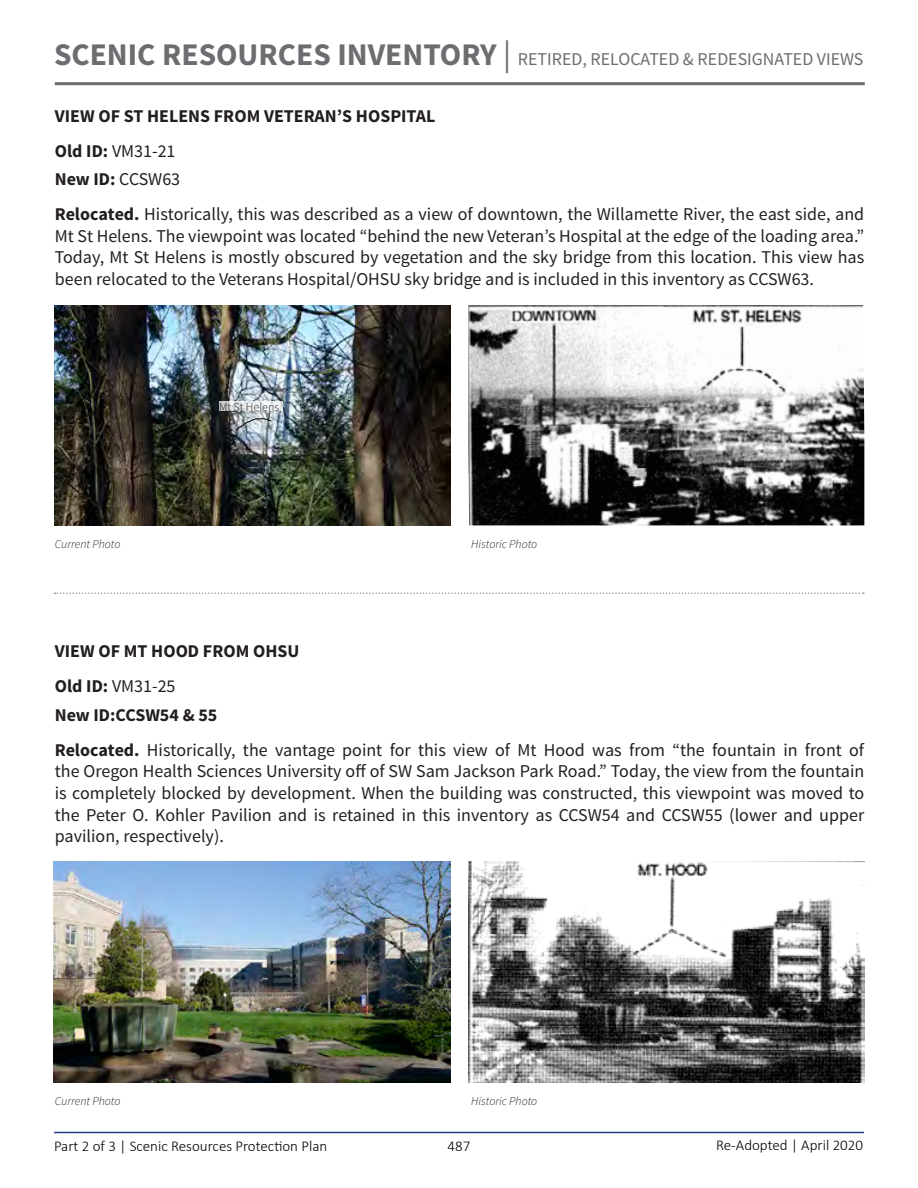
<style>
.page{position:relative;width:918px;height:1188px;background:#fff}
.page>*{position:absolute;margin:0;border:0;box-sizing:border-box;transform-origin:0 0}
.Body_Field_Fill_-_SS{font:18px/21.6px "Source Sans Pro";color:#231f20;text-align:justify}
.Body_Field_Fill_-_SS-2{font:700 18px "Source Sans Pro";color:#231f20}
.t1{font:18px "Source Sans Pro";color:#6c6d70}
.t2{font:300 15px "Calibri";color:#000}
.t3{font:italic 300 12px "Source Sans Pro";color:#231f20}
.Calibri_8_light{font:300 12px "Source Sans Pro";color:#231f20}
.s1{font-weight:700;font-size:31.5px}
.s2{font-size:33px}
.s3{font-weight:700}
.s4{font-weight:400}
</style>
<div class="page">
<hr style="left:54px;top:1132px;width:810px;height:1px;background:#253f8e">
<hr style="left:55px;top:82px;width:810px;height:3px;background:#6c6d70">
<img style="left:54px;top:862px;width:396px;height:220px">
<img style="left:468px;top:305px;width:396px;height:220px">
<img style="left:468px;top:862px;width:396px;height:220px">
<svg style="left:54px;top:592px;width:810px;height:2px"></svg>
<img style="left:54px;top:305px;width:396px;height:220px">
<svg style="left:219px;top:402px;width:63px;height:9px"></svg>
<svg style="left:235px;top:418px;width:37px;height:13px"></svg>
<p class="t1" style="left:54px;top:47px;width:811px"><span class="s1">SCENIC RESOURCES INVENTORY</span> <span class="s2">|</span> RETIRED, RELOCATED &amp; REDESIGNATED VIEWS</p>
<p class="Body_Field_Fill_-_SS-2" style="left:55px;top:104px;width:382px">VIEW OF ST HELENS FROM VETERAN’S HOSPITAL</p>
<p class="Body_Field_Fill_-_SS" style="left:55px;top:140px;width:122px"><span class="s3">Old ID:</span> VM31-21</p>
<p class="Body_Field_Fill_-_SS-2" style="left:55px;top:167px;width:127px">New ID: <span class="s4">CCSW63</span></p>
<p class="Body_Field_Fill_-_SS" style="left:55px;top:204px;width:811px"><span class="s3">Relocated.</span> Historically, this was described as a view of downtown, the Willamette River, the east side, and Mt St Helens. The viewpoint was located “behind the new Veteran’s Hospital at the edge of the loading area.” Today, Mt St Helens is mostly obscured by vegetation and the sky bridge from this location. This view has been relocated to the Veterans Hospital/OHSU sky bridge and is included in this inventory as CCSW63.</p>
<p class="t3" style="left:55px;top:537px;width:67px">Current Photo</p>
<p class="Calibri_8_light" style="left:219px;top:399px;width:62px">Mt St Helens</p>
<p class="t3" style="left:471px;top:537px;width:67px">Historic Photo</p>
<p class="Body_Field_Fill_-_SS-2" style="left:55px;top:640px;width:246px">VIEW OF MT HOOD FROM OHSU</p>
<p class="Body_Field_Fill_-_SS" style="left:55px;top:676px;width:122px"><span class="s3">Old ID:</span> VM31-25</p>
<p class="Body_Field_Fill_-_SS-2" style="left:55px;top:703px;width:164px">New ID:CCSW54 &amp; 55</p>
<p class="Body_Field_Fill_-_SS" style="left:55px;top:739px;width:811px"><span class="s3">Relocated.</span> Historically, the vantage point for this view of Mt Hood was from “the fountain in front of the Oregon Health Sciences University off of SW Sam Jackson Park Road.” Today, the view from the fountain is completely blocked by development. When the building was constructed, this viewpoint was moved to the Peter O. Kohler Pavilion and is retained in this inventory as CCSW54 and CCSW55 (lower and upper pavilion, respectively).</p>
<p class="t3" style="left:55px;top:1094px;width:67px">Current Photo</p>
<p class="t3" style="left:471px;top:1094px;width:67px">Historic Photo</p>
<p class="t2" style="left:54px;top:1137px;width:275px">Part 2 of 3 | Scenic Resources Protection Plan</p>
<p class="t2" style="left:448px;top:1137px;width:24px">487</p>
<p class="t2" style="left:716px;top:1136px;width:148px">Re-Adopted | April 2020</p>
</div>
